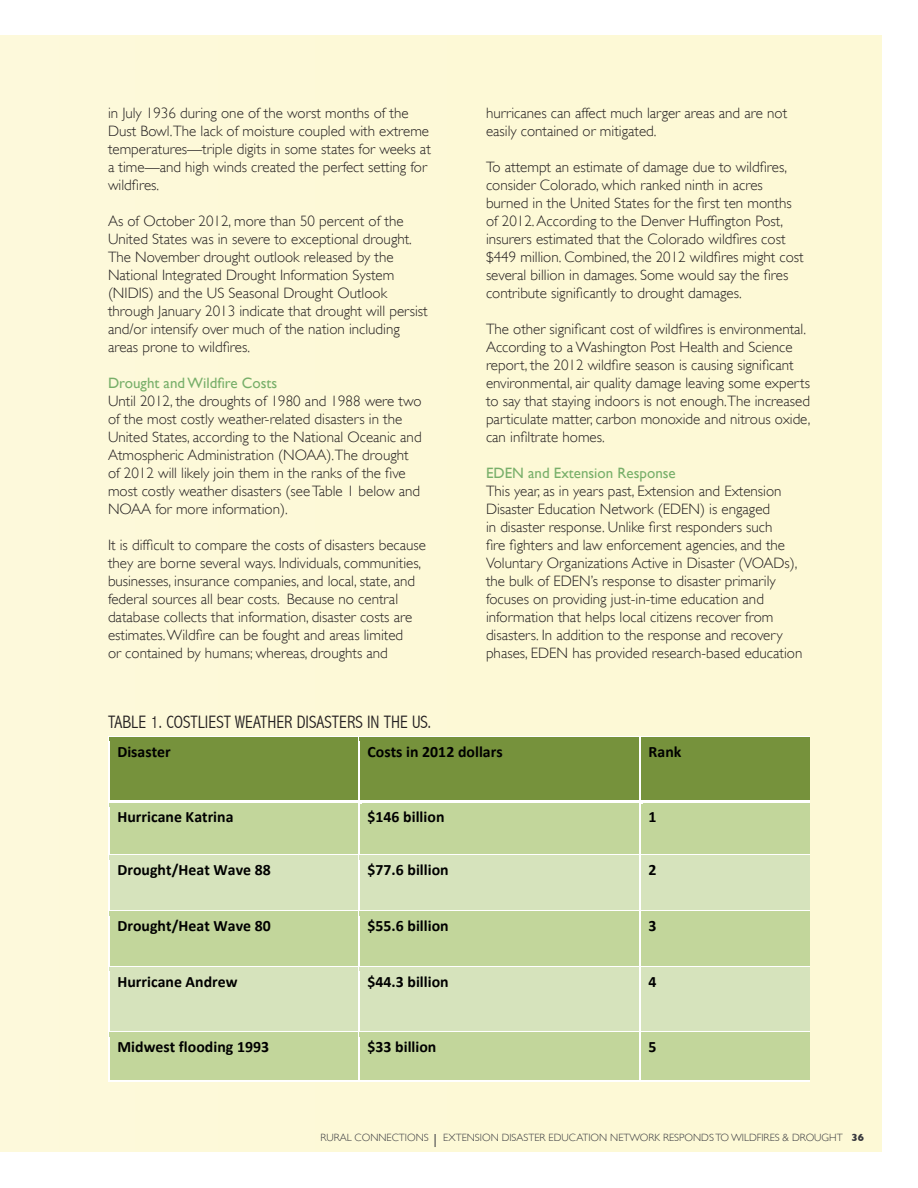
<style>
.page{position:relative;width:918px;height:1188px;background:#fff}
.page>*{position:absolute;margin:0;border:0;box-sizing:border-box;transform-origin:0 0}
.t1{font:300 condensed 18px "Abadi";color:#231f20}
.t2{font:700 15.75px "Calibri";letter-spacing:.005em;color:#000}
.t3{font:300 15px/18px "Gill Sans";color:#231f20}
.t4{font:15px "Gill Sans";color:#78af6a}
.t5{font:300 10.5px "Gill Sans";color:#37383d}
.s1{font-weight:700}
</style>
<div class="page">
<div style="left:0;top:36px;width:882px;height:1116px;background:#fdf9d6"></div>
<svg style="left:435px;top:1134px;width:1px;height:13px"></svg>
<div style="left:110px;top:738px;width:249px;height:62px;background:#76923c"></div>
<div style="left:360px;top:738px;width:280px;height:62px;background:#76923c"></div>
<div style="left:641px;top:738px;width:169px;height:62px;background:#76923c"></div>
<hr style="left:110px;top:736px;width:249px;height:2px;background:#fff">
<hr style="left:360px;top:736px;width:280px;height:2px;background:#fff">
<hr style="left:641px;top:737px;width:169px;height:1px;background:#fff">
<hr style="left:109px;top:742px;width:1px;height:58px;background:#fff">
<hr style="left:359px;top:742px;width:1px;height:58px;background:#fff">
<hr style="left:640px;top:742px;width:1px;height:58px;background:#fff">
<div style="left:110px;top:803px;width:249px;height:52px;background:#c2d69b"></div>
<div style="left:360px;top:803px;width:280px;height:52px;background:#c2d69b"></div>
<div style="left:641px;top:803px;width:169px;height:52px;background:#c2d69b"></div>
<hr style="left:110px;top:800px;width:249px;height:3px;background:#fff">
<svg style="left:359px;top:800px;width:3px;height:8px"></svg>
<hr style="left:362px;top:800px;width:278px;height:3px;background:#fff">
<svg style="left:640px;top:800px;width:3px;height:8px"></svg>
<hr style="left:643px;top:800px;width:167px;height:3px;background:#fff">
<svg style="left:110px;top:851px;width:249px;height:4px"></svg>
<hr style="left:109px;top:808px;width:1px;height:47px;background:#fff">
<svg style="left:360px;top:851px;width:280px;height:4px"></svg>
<hr style="left:359px;top:808px;width:1px;height:47px;background:#fff">
<svg style="left:641px;top:854px;width:169px;height:1px"></svg>
<hr style="left:640px;top:808px;width:1px;height:47px;background:#fff">
<div style="left:110px;top:856px;width:249px;height:55px;background:#d6e3bc"></div>
<div style="left:360px;top:856px;width:280px;height:55px;background:#d6e3bc"></div>
<div style="left:641px;top:856px;width:169px;height:55px;background:#d6e3bc"></div>
<hr style="left:110px;top:855px;width:249px;height:1px;background:#fff">
<hr style="left:360px;top:855px;width:280px;height:1px;background:#fff">
<hr style="left:641px;top:855px;width:169px;height:1px;background:#fff">
<svg style="left:110px;top:907px;width:249px;height:4px"></svg>
<hr style="left:109px;top:860px;width:1px;height:51px;background:#fff">
<svg style="left:360px;top:907px;width:280px;height:4px"></svg>
<hr style="left:359px;top:860px;width:1px;height:51px;background:#fff">
<svg style="left:641px;top:910px;width:169px;height:1px"></svg>
<hr style="left:640px;top:860px;width:1px;height:51px;background:#fff">
<div style="left:110px;top:912px;width:249px;height:54px;background:#c2d69b"></div>
<div style="left:360px;top:912px;width:280px;height:54px;background:#c2d69b"></div>
<div style="left:641px;top:912px;width:169px;height:54px;background:#c2d69b"></div>
<hr style="left:110px;top:911px;width:249px;height:1px;background:#fff">
<hr style="left:360px;top:911px;width:280px;height:1px;background:#fff">
<hr style="left:641px;top:911px;width:169px;height:1px;background:#fff">
<hr style="left:109px;top:916px;width:1px;height:50px;background:#fff">
<hr style="left:359px;top:916px;width:1px;height:50px;background:#fff">
<hr style="left:640px;top:916px;width:1px;height:50px;background:#fff">
<div style="left:110px;top:968px;width:249px;height:64px;background:#d6e3bc"></div>
<div style="left:360px;top:968px;width:280px;height:64px;background:#d6e3bc"></div>
<div style="left:641px;top:968px;width:169px;height:64px;background:#d6e3bc"></div>
<hr style="left:110px;top:966px;width:249px;height:2px;background:#fff">
<hr style="left:360px;top:966px;width:280px;height:2px;background:#fff">
<hr style="left:641px;top:966px;width:169px;height:2px;background:#fff">
<svg style="left:110px;top:1028px;width:249px;height:4px"></svg>
<hr style="left:109px;top:972px;width:1px;height:60px;background:#fff">
<svg style="left:360px;top:1028px;width:280px;height:4px"></svg>
<hr style="left:359px;top:972px;width:1px;height:60px;background:#fff">
<svg style="left:641px;top:1031px;width:169px;height:1px"></svg>
<hr style="left:640px;top:972px;width:1px;height:60px;background:#fff">
<div style="left:110px;top:1033px;width:249px;height:47px;background:#c2d69b"></div>
<div style="left:360px;top:1033px;width:280px;height:47px;background:#c2d69b"></div>
<div style="left:641px;top:1033px;width:169px;height:47px;background:#c2d69b"></div>
<hr style="left:110px;top:1032px;width:249px;height:1px;background:#fff">
<hr style="left:360px;top:1032px;width:280px;height:1px;background:#fff">
<hr style="left:641px;top:1032px;width:169px;height:1px;background:#fff">
<hr style="left:109px;top:1037px;width:1px;height:43px;background:#fff">
<hr style="left:110px;top:1080px;width:249px;height:1px;background:#fff">
<hr style="left:359px;top:1037px;width:1px;height:43px;background:#fff">
<hr style="left:360px;top:1080px;width:280px;height:1px;background:#fff">
<hr style="left:640px;top:1037px;width:1px;height:43px;background:#fff">
<hr style="left:641px;top:1080px;width:169px;height:1px;background:#fff">
<p class="t3" style="left:108px;top:104px;width:324px">in July 1936 during one of the worst months of the Dust Bowl.The lack of moisture coupled with extreme temperatures—triple digits in some states for weeks at a time—and high winds created the perfect setting for wildfires.</p>
<p class="t3" style="left:108px;top:212px;width:321px">As of October 2012, more than 50 percent of the United States was in severe to exceptional drought.<br>The November drought outlook released by the National Integrated Drought Information System (NIDIS) and the US Seasonal Drought Outlook through January 2013 indicate that drought will persist and/or intensify over much of the nation including areas prone to wildfires.</p>
<p class="t4" style="left:108px;top:374px;width:171px">Drought and Wildfire Costs</p>
<p class="t3" style="left:108px;top:392px;width:315px">Until 2012, the droughts of 1980 and 1988 were two of the most costly weather-related disasters in the United States, according to the N ational Oceanic and Atmospheric Administration (NOAA).The drought of 2012 will likely join them in the ranks of the five most costly weather disasters (see Table 1 below and NOAA for more information).</p>
<p class="t3" style="left:108px;top:536px;width:320px">It is difficult to compare the costs of disasters because they are borne several ways. Individuals, communities, businesses, insurance companies, and local, state, and federal sources all bear costs. Because no central database collects that information, disaster costs are estimates. Wildfire can be fought and areas limited<br>or contained by humans; whereas, droughts and</p>
<p class="t1" style="left:108px;top:712px;width:325px">TABLE 1. COSTLIEST WEATHER DISASTERS IN THE US.</p>
<p class="t3" style="left:486px;top:104px;width:303px">hurricanes can affect much larger areas and are not easily contained or mitigated.</p>
<p class="t3" style="left:486px;top:158px;width:319px">To attempt an estimate of damage due to wildfires, consider Colorado, which ranked ninth in acres burned in the United States for the first ten months of 2012. According to the Denver Huffington Post, insurers estimated that the Colorado wildfires cost $449 million. Combined, the 2012 wildfires might cost several billion in damages. Some would say the fires contribute significantly to drought damages.</p>
<p class="t3" style="left:486px;top:320px;width:326px">The other significant cost of wildfires is environmental.<br>According to a Washington Post H ealth and Science report, the 2012 wildfire season is causing significant environmental, air quality damage leaving some experts to say that staying indoors is not enough.The increased particulate matter, carbon monoxide and nitrous oxide, can infiltrate homes.</p>
<p class="t4" style="left:486px;top:464px;width:191px">EDEN and Extension Response</p>
<p class="t3" style="left:486px;top:482px;width:318px">This year, as in years past, Extension and Extension Disaster Education Network (EDEN) is engaged<br>in disaster response. Unlike first responders such<br>fire fighters and law enforcement agencies, and the Voluntary Organizations Active in Disaster (VOADs), the bulk of EDEN’s response to disaster primarily focuses on providing just-in-time education and information that helps local citizens recover from disasters. In addition to the response and recovery phases, EDEN has provided research-based education</p>
<p class="t2" style="left:117px;top:741px;width:55px">!"#$#%&amp;'</p>
<p class="t2" style="left:367px;top:741px;width:137px">)*#%#("+(,-.,(/*00$'#</p>
<p class="t2" style="left:649px;top:741px;width:34px">1$+2</p>
<p class="t2" style="left:117px;top:807px;width:118px">34''"5$+&amp;(6$%'"+$</p>
<p class="t2" style="left:367px;top:807px;width:79px">7.89(:"00"*+</p>
<p class="t2" style="left:649px;top:807px;width:10px">.</p>
<p class="t2" style="left:117px;top:860px;width:155px">!'*4;&lt;%=3&amp;$%(&gt;$?&amp;(@@</p>
<p class="t2" style="left:367px;top:860px;width:83px">7AAB9(:"00"*+</p>
<p class="t2" style="left:649px;top:860px;width:10px">,</p>
<p class="t2" style="left:117px;top:915px;width:155px">!'*4;&lt;%=3&amp;$%(&gt;$?&amp;(@-</p>
<p class="t2" style="left:367px;top:915px;width:83px">7CCB9(:"00"*+</p>
<p class="t2" style="left:649px;top:915px;width:10px">D</p>
<p class="t2" style="left:117px;top:971px;width:122px">34''"5$+&amp;(E+/'&amp;F</p>
<p class="t2" style="left:367px;top:971px;width:83px">788BD(:"00"*+</p>
<p class="t2" style="left:649px;top:971px;width:10px">8</p>
<p class="t2" style="left:117px;top:1037px;width:153px">G"/F&amp;#%(H0**/"+;(.IID</p>
<p class="t2" style="left:367px;top:1037px;width:70px">7DD(:"00"*+</p>
<p class="t2" style="left:649px;top:1037px;width:10px">C</p>
<p class="t5" style="left:320px;top:1132px;width:110px">Rural Connections</p>
<p class="t5" style="left:443px;top:1132px;width:422px">Extension Disaster Education Network Responds to Wildfires &amp; Drought <span class="s1">36</span></p>
</div>
